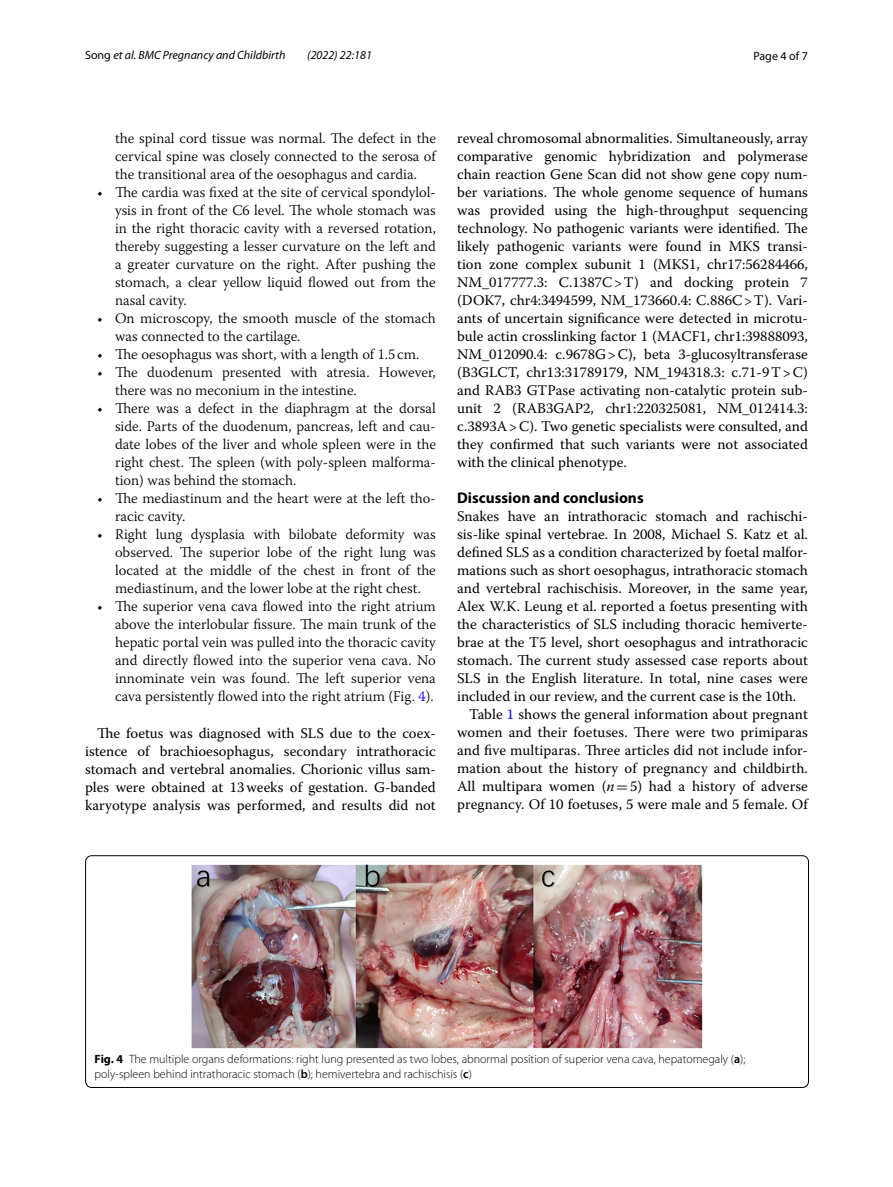
<style>
.page{position:relative;width:893px;height:1187px;background:#fff}
.page>*{position:absolute;margin:0;border:0;box-sizing:border-box;transform-origin:0 0}
.t1{font:700 15.45px "Myriad Pro";color:#000}
.t2{font:14.7px/18px "Warnock Pro";color:#000;text-align:justify}
.t3{font:300 14.7px/18px "Warnock Pro";color:#000;text-align:justify}
.t4{font:300 12px/15px "Myriad Pro";color:#000}
.t5{font:italic 12px "Myriad Pro";color:#000}
.t6{font:12px "Myriad Pro";color:#000}
.s1{font-style:normal}
.s2{color:#00f}
.s3{font-style:italic}
.s4{font-family:"MTSY"}
.s5{font-weight:700}
.s6{font-weight:600}
</style>
<div class="page">
<img style="left:192px;top:864px;width:510px;height:183px">
<div style="left:85px;top:855px;width:724px;height:232px;border:1px solid #000;border-radius:6px"></div>
<p class="t5" style="left:85px;top:48px;width:202px"><span class="s1">Song</span> et al. BMC Pregnancy and Childbirth</p>
<p class="t5" style="left:307px;top:48px;width:66px">(2022) 22:181</p>
<p class="t6" style="left:753px;top:48px;width:56px">Page 4 of 7</p>
<p class="t3" style="left:115px;top:128px;width:322px">the spinal cord tissue was normal. The defect in the cervical spine was closely connected to the serosa of the transitional area of the oesophagus and cardia.</p>
<p class="t3" style="left:115px;top:182px;width:322px;text-indent:-18px">• The cardia was fixed at the site of cervical spondylol&shy;ysis in front of the C6 level. The whole stomach was in the right thoracic cavity with a reversed rotation, thereby suggesting a lesser curvature on the left and a greater curvature on the right. After pushing the stomach, a clear yellow liquid flowed out from the nasal cavity.</p>
<p class="t3" style="left:115px;top:308px;width:322px;text-indent:-18px">• On microscopy, the smooth muscle of the stomach was connected to the cartilage.</p>
<p class="t3" style="left:97px;top:344px;width:324px">• The oesophagus was short, with a length of 1.5 cm.</p>
<p class="t3" style="left:115px;top:362px;width:322px;text-indent:-18px">• The duodenum presented with atresia. However, there was no meconium in the intestine.</p>
<p class="t3" style="left:115px;top:398px;width:322px;text-indent:-18px">• There was a defect in the diaphragm at the dorsal side. Parts of the duodenum, pancreas, left and cau&shy;date lobes of the liver and whole spleen were in the right chest. The spleen (with poly-spleen malforma&shy;tion) was behind the stomach.</p>
<p class="t3" style="left:115px;top:488px;width:322px;text-indent:-18px">• The mediastinum and the heart were at the left tho&shy;racic cavity.</p>
<p class="t3" style="left:115px;top:524px;width:322px;text-indent:-18px">• Right lung dysplasia with bilobate deformity was observed. The superior lobe of the right lung was located at the middle of the chest in front of the mediastinum, and the lower lobe at the right chest.</p>
<p class="t3" style="left:115px;top:596px;width:322px;text-indent:-18px">• The superior vena cava flowed into the right atrium above the interlobular fissure. The main trunk of the hepatic portal vein was pulled into the thoracic cavity and directly flowed into the superior vena cava. No innominate vein was found. The left superior vena cava persistently flowed into the right atrium (Fig. <span class="s2">4</span>).</p>
<p class="t2" style="left:85px;top:723px;width:352px;text-indent:12px">The foetus was diagnosed with SLS due to the coex&shy;istence of brachioesophagus, secondary intrathoracic stomach and vertebral anomalies. Chorionic villus sam&shy;ples were obtained at 13weeks of gestation. G-banded karyotype analysis was performed, and results did not</p>
<p class="t2" style="left:457px;top:128px;width:352px">reveal chromosomal abnormalities. Simultaneously, array comparative genomic hybridization and polymerase chain reaction Gene Scan did not show gene copy num&shy;ber variations. The whole genome sequence of humans was provided using the high-throughput sequencing technology. No pathogenic variants were identified. The likely pathogenic variants were found in MKS transi&shy;tion zone complex subunit 1 (MKS1, chr17:56284466, NM_017777.3: C.1387C&gt;T) and docking protein 7 (DOK7, chr4:3494599, NM_173660.4: C.886C&gt;T). Vari&shy;ants of uncertain significance were detected in microtu&shy;bule actin crosslinking factor 1 (MACF1, chr1:39888093, NM_012090.4: c.9678G&gt;C), beta 3-glucosyltransferase (B3GLCT, chr13:31789179, NM_194318.3: c.71-9T&gt;C) and RAB3 GTPase activating non-catalytic protein sub&shy;unit 2 (RAB3GAP2, chr1:220325081, NM_012414.3: c.3893A&gt;C). Two genetic specialists were consulted, and they confirmed that such variants were not associated with the clinical phenotype.</p>
<p class="t1" style="left:457px;top:487px;width:188px">Discussion and conclusions</p>
<p class="t2" style="left:457px;top:506px;width:352px">Snakes have an intrathoracic stomach and rachischi-</p>
<p class="t2" style="left:457px;top:524px;width:352px">sis-like spinal vertebrae. In 2008, Michael S. Katz et al.</p>
<p class="t2" style="left:457px;top:542px;width:352px">defined SLS as a condition characterized by foetal malfor-</p>
<p class="t2" style="left:457px;top:560px;width:352px">mations such as short oesophagus, intrathoracic stomach</p>
<p class="t2" style="left:457px;top:578px;width:352px">and vertebral rachischisis. Moreover, in the same year,</p>
<p class="t2" style="left:457px;top:596px;width:352px">Alex W.K. Leung et al. reported a foetus presenting with</p>
<p class="t2" style="left:457px;top:614px;width:352px">the characteristics of SLS including thoracic hemiverte-</p>
<p class="t2" style="left:457px;top:632px;width:352px">brae at the T5 level, short oesophagus and intrathoracic</p>
<p class="t2" style="left:457px;top:650px;width:352px">stomach. The current study assessed case reports about</p>
<p class="t2" style="left:457px;top:668px;width:352px">SLS in the English literature. In total, nine cases were</p>
<p class="t2" style="left:457px;top:686px;width:341px">included in our review, and the current case is the 10th.</p>
<p class="t2" style="left:469px;top:704px;width:340px">Table <span class="s2">1</span> shows the general information about pregnant</p>
<p class="t2" style="left:457px;top:722px;width:352px">women and their foetuses. There were two primiparas</p>
<p class="t2" style="left:457px;top:740px;width:352px">and five multiparas. Three articles did not include infor-</p>
<p class="t2" style="left:457px;top:758px;width:352px">mation about the history of pregnancy and childbirth.</p>
<p class="t2" style="left:457px;top:776px;width:352px">All multipara women (<span class="s3">n</span><span class="s4">=</span>5) had a history of adverse</p>
<p class="t2" style="left:457px;top:794px;width:352px">pregnancy. Of 10 foetuses, 5 were male and 5 female. Of</p>
<p class="t4" style="left:95px;top:1051px;width:652px"><span class="s5">Fig. 4</span> The multiple organs deformations: right lung presented as two lobes, abnormal position of superior vena cava, hepatomegaly (<span class="s6">a</span>); poly-spleen behind intrathoracic stomach (<span class="s6">b</span>); hemivertebra and rachischisis (<span class="s6">c</span>)</p>
</div>
